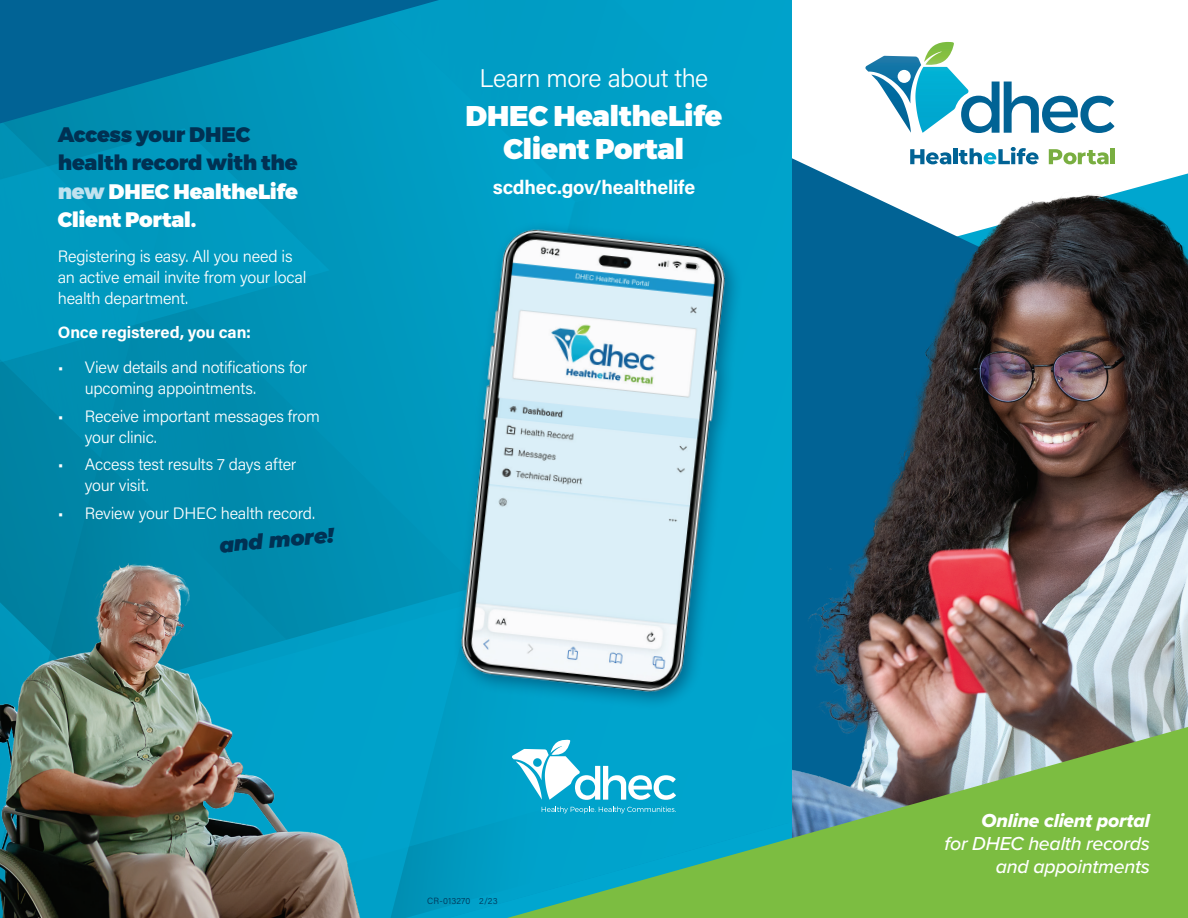
<style>
.page{position:relative;width:1188px;height:918px;background:#fff}
.page>*{position:absolute;margin:0;border:0;box-sizing:border-box;transform-origin:0 0}
.t1{font:900 28.5px/33px "Montserrat";letter-spacing:-.015em;color:#fff;text-align:center}
.t2{font:300 25.5px "Acumin Pro";letter-spacing:-.02em;color:#fff}
.t3{font:900 21px/28.5px "Montserrat";letter-spacing:-.015em;color:#003153}
.t4{font:italic 900 21px "Montserrat";color:#003153}
.t5{font:italic 500 19.5px/23.4px "Proxima Nova";letter-spacing:-.01em;color:#fff;text-align:right}
.t6{font:700 19.5px "Acumin Pro";letter-spacing:-.01em;color:#fff}
.t7{font:19.5px "Proxima Nova Extrabld It";letter-spacing:-.01em;color:#fff}
.t8{font:300 16.5px/21px "Acumin Pro";letter-spacing:-.015em;color:#fff}
.t9{font:700 16.5px "Acumin Pro";letter-spacing:-.01em;color:#fff}
.t10{font:300 9px "Acumin Pro";letter-spacing:.015em;color:#003153}
.s1{color:#c0e2ef}
.s2{color:#fff}
</style>
<div class="page">
<div style="left:730px;top:0;width:62px;height:727px;background:#00a3cc"></div>
<svg style="left:374px;top:565px;width:414px;height:353px;background:#009ec5"></svg>
<div style="left:374px;top:640px;width:353px;height:165px;background:#00a2ca"></div>
<svg style="left:0;top:123px;width:477px;height:517px;background:#0091b5"></svg>
<div style="left:338px;top:0;width:428px;height:202px;background:#009fc6"></div>
<svg style="left:865px;top:42px;width:250px;height:91px"></svg>
<svg style="left:910px;top:149px;width:41px;height:15px"></svg>
<hr style="left:953px;top:148px;width:4px;height:16px;background:#016395">
<svg style="left:959px;top:147px;width:80px;height:17px"></svg>
<svg style="left:1049px;top:149px;width:60px;height:15px"></svg>
<div style="left:1110px;top:148px;width:5px;height:16px;background:#79ae41"></div>
<div style="left:452px;top:221px;width:291px;height:490px;background:#00a3cc"></div>
<img style="left:449px;top:217px;width:290px;height:489px">
<img style="left:792px;top:180px;width:396px;height:547px">
<svg style="left:507px;top:727px;width:681px;height:191px;background:#58ae7f"></svg>
<svg style="left:0;top:0;width:439px;height:123px;background:#007ca8"></svg>
<img style="left:0;top:557px;width:374px;height:361px">
<p class="t3" style="left:58px;top:121px;width:242px">Access your DHEC health record with the <span class="s1">new</span> <span class="s2">DHEC HealtheLife<br>Client Portal.</span></p>
<p class="t8" style="left:58px;top:245px;width:250px">Registering is easy. All you need is an active email invite from your local health department.</p>
<p class="t9" style="left:58px;top:321px;width:195px">Once registered, you can:</p>
<p class="t8" style="left:85px;top:356px;width:224px;text-indent:-27px">• View details and notifications for upcoming appointments.</p>
<p class="t8" style="left:85px;top:405px;width:237px;text-indent:-27px">• Receive important messages from your clinic.</p>
<p class="t8" style="left:85px;top:453px;width:213px;text-indent:-27px">• Access test results 7 days after your visit.</p>
<p class="t8" style="left:58px;top:502px;width:259px">• Review your DHEC health record.</p>
<p class="t4" style="left:218px;top:530px;width:116px;rotate:-5deg">and more!</p>
<h2 class="t2" style="left:480px;top:60px;width:230px">Learn more about the</h2>
<h1 class="t1" style="left:466px;top:101px;width:258px">DHEC HealtheLife<br>Client Portal</h1>
<p class="t6" style="left:493px;top:173px;width:204px">scdhec.gov/healthelife</p>
<p class="t10" style="left:427px;top:894px;width:72px">CR-013270 2/23</p>
<p class="t7" style="left:982px;top:806px;width:170px">Online client portal</p>
<p class="t5" style="left:945px;top:831px;width:207px">for DHEC health records and appointments</p>
</div>
